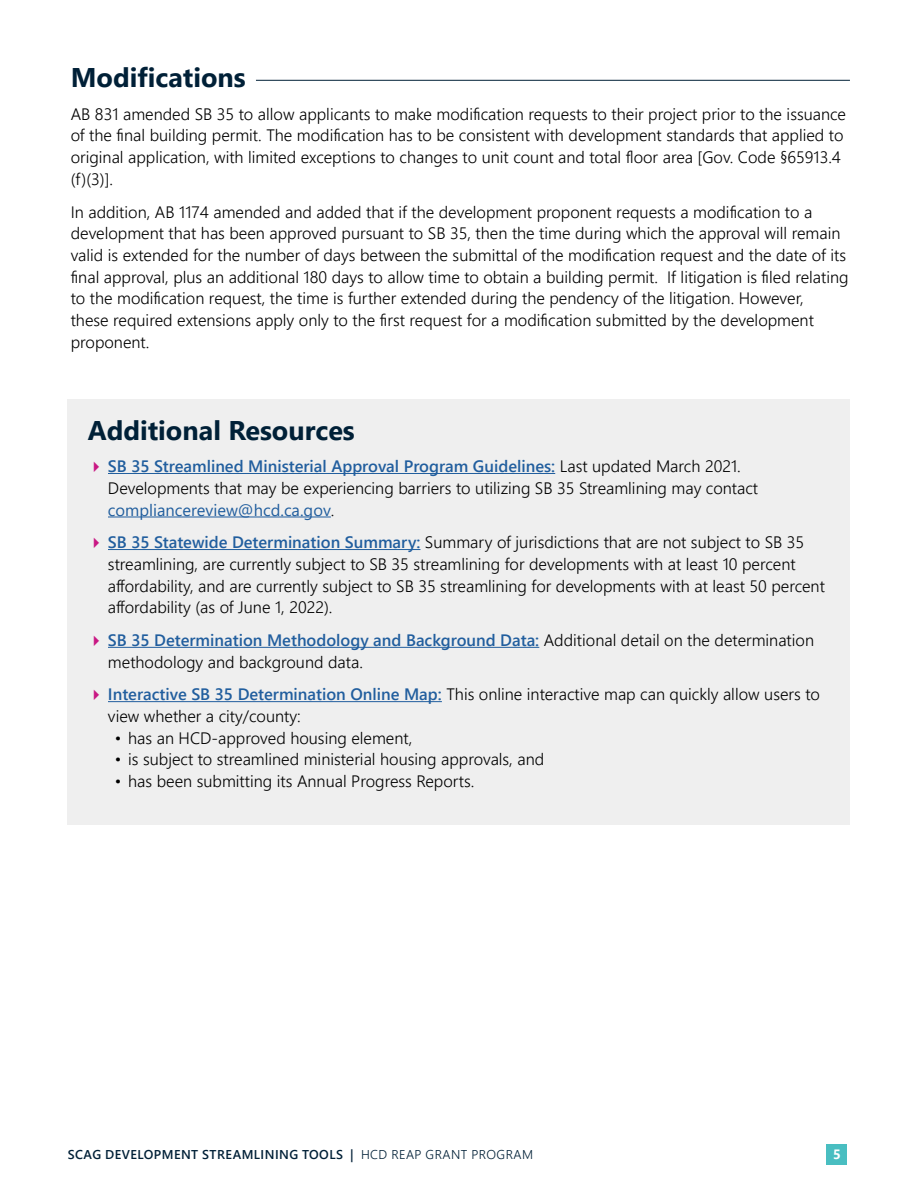
<style>
.page{position:relative;width:918px;height:1188px;background:#fff}
.page>*{position:absolute;margin:0;border:0;box-sizing:border-box;transform-origin:0 0}
.t1{font:700 27px "Segoe UI";color:#002037}
.t2{font:300 16.5px/21.8px "Segoe UI";color:#000}
.t3{font:700 13.5px "Segoe UI";color:#fff}
.t4{font:600 12.75px "Segoe UI";letter-spacing:.035em;color:#002037}
.s1{font-weight:600;color:#215e9e}
.s2{font-weight:400;color:#215e9e}
.s3{font-weight:300}
</style>
<div class="page">
<div style="left:827px;top:1144px;width:20px;height:20px;background:#49bec1"></div>
<div style="left:68px;top:400px;width:782px;height:425px;background:#efefef"></div>
<hr style="left:108px;top:473px;width:447px;height:1px;background:#215e9e">
<hr style="left:108px;top:517px;width:223px;height:1px;background:#215e9e">
<hr style="left:108px;top:549px;width:312px;height:1px;background:#215e9e">
<hr style="left:108px;top:647px;width:431px;height:1px;background:#215e9e">
<hr style="left:108px;top:701px;width:334px;height:1px;background:#215e9e">
<hr style="left:256px;top:80px;width:594px;height:1px;background:#002037">
<h1 class="t1" style="left:71px;top:52px;width:177px">Modifications</h1>
<p class="t2" style="left:71px;top:101px;width:777px">AB 831 amended SB 35 to allow applicants to make modification requests to their project prior to the issuance of the final building permit. The modification has to be consistent with development standards that applied to original application, with limited exceptions to changes to unit count and total floor area [Gov. Code §65913.4 (f)(3)].</p>
<p class="t2" style="left:71px;top:199px;width:779px">In addition, AB 1174 amended and added that if the development proponent requests a modification to a development that has been approved pursuant to SB 35, then the time during which the approval will remain valid is extended for the number of days between the submittal of the modification request and the date of its final approval, plus an additional 180 days to allow time to obtain a building permit. If litigation is filed relating to the modification request, the time is further extended during the pendency of the litigation. However,<br>these required extensions apply only to the first request for a modification submitted by the development proponent.</p>
<h1 class="t1" style="left:88px;top:404px;width:269px">Additional Resources</h1>
<p class="t2" style="left:108px;top:454px;width:652px"><span class="s1">SB 35 Streamlined Ministerial Approval Program Guidelines:</span> Last updated March 2021.<br>Developments that may be experiencing barriers to utilizing SB 35 Streamlining may contact <span class="s2">compliancereview@hcd.ca.gov</span>.</p>
<p class="t2" style="left:108px;top:530px;width:718px"><span class="s1">SB 35 Statewide Determination Summary:</span> Summary of jurisdictions that are not subject to SB 35 streamlining, are currently subject to SB 35 streamlining for developments with at least 10 percent affordability, and are currently subject to SB 35 streamlining for developments with at least 50 percent affordability (as of June 1, 2022).</p>
<p class="t2" style="left:108px;top:628px;width:708px"><span class="s1">SB 35 Determination Methodology and Background Data:</span> Additional detail on the determination methodology and background data.</p>
<p class="t2" style="left:108px;top:682px;width:713px"><span class="s1">Interactive SB 35 Determination Online Map:</span> This online interactive map can quickly allow users to view whether a city/county:</p>
<p class="t2" style="left:115px;top:725px;width:299px">• has an HCD-approved housing element,</p>
<p class="t2" style="left:115px;top:747px;width:431px">• is subject to streamlined ministerial housing approvals, and</p>
<p class="t2" style="left:115px;top:769px;width:361px">• has been submitting its Annual Progress Reports.</p>
<p class="t4" style="left:68px;top:1142px;width:467px">SCAG DEVELOPMENT STREAMLINING TOOLS | <span class="s3">HCD REAP GRANT PROGRAM</span></p>
<p class="t3" style="left:833px;top:1142px;width:9px">5</p>
</div>
